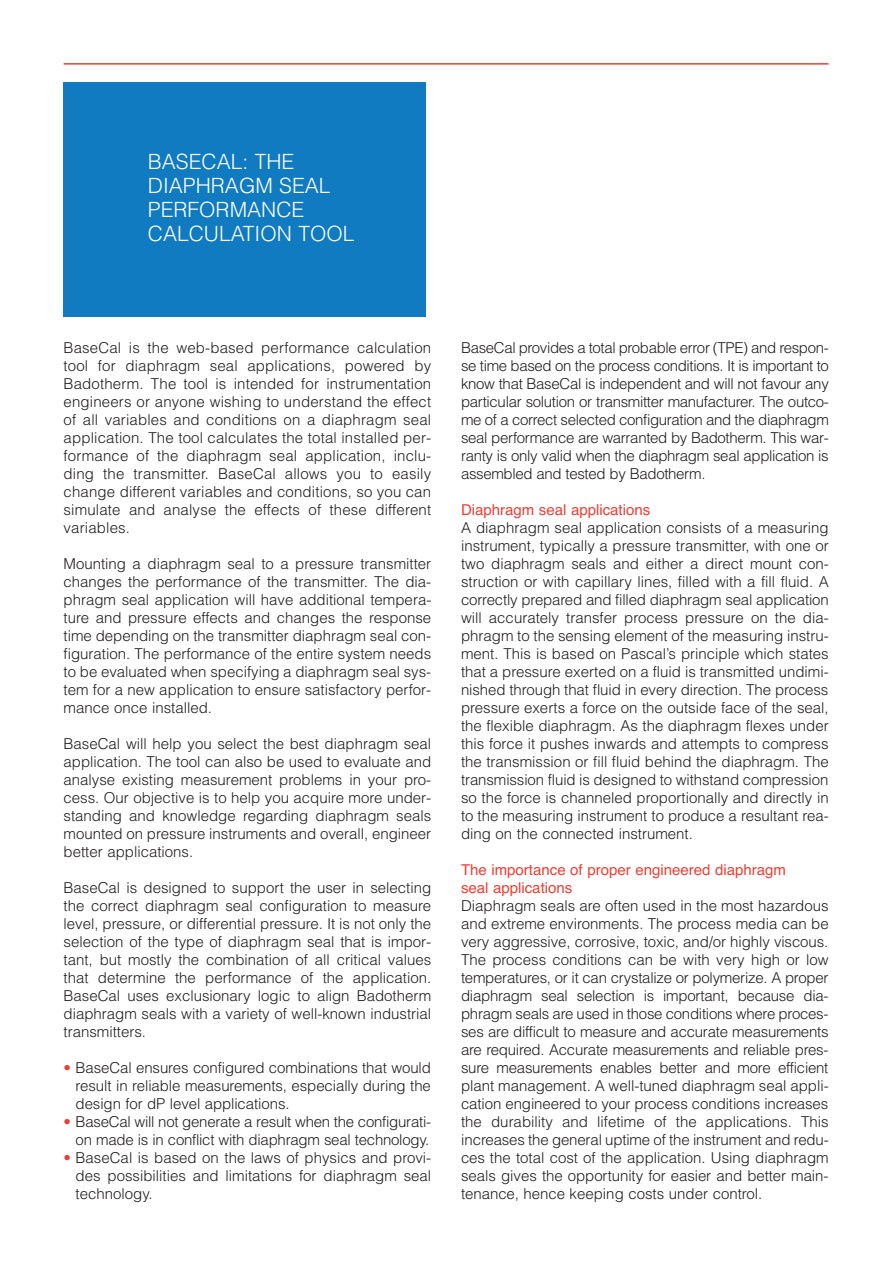
<style>
.page{position:relative;width:893px;height:1263px;background:#fff}
.page>*{position:absolute;margin:0;border:0;box-sizing:border-box;transform-origin:0 0}
.t1{font:300 21px/24px "Helvetica";color:#fff}
.t2{font:300 15px/18px "Helvetica";color:#211d1e;text-align:justify}
.t3{font:15px/18px "Helvetica CE";color:#ee3e34}
.s1{color:#ee3e34}
</style>
<div class="page">
<hr style="left:64px;top:63px;width:764px;height:2px;background:#ee3e34">
<div style="left:64px;top:83px;width:361px;height:234px;background:#107bc1"></div>
<h1 class="t1" style="left:148px;top:149px;width:208px">BASECAL: THE<br>DIAPHRAGM SEAL<br>PERFORMANCE<br>CALCULATION TOOL</h1>
<p class="t2" style="left:64px;top:338px;width:369px">BaseCal is the web-based performance calculation tool for diaphragm seal applications, powered by Badotherm. The tool is intended for instrumentation engineers or anyone wishing to understand the effect of all variables and conditions on a diaphragm seal application. The tool calculates the total installed per&shy;formance of the diaphragm seal application, inclu&shy;ding the transmitter. BaseCal allows you to easily change different variables and conditions, so you can simulate and analyse the effects of these different variables.</p>
<p class="t2" style="left:64px;top:554px;width:369px">Mounting a diaphragm seal to a pressure transmitter changes the performance of the transmitter. The dia&shy;phragm seal application will have additional tempera&shy;ture and pressure effects and changes the response time depending on the transmitter diaphragm seal con&shy;figuration. The performance of the entire system needs to be evaluated when specifying a diaphragm seal sys&shy;tem for a new application to ensure satisfactory perfor&shy;mance once installed.</p>
<p class="t2" style="left:64px;top:734px;width:369px">BaseCal will help you select the best diaphragm seal application. The tool can also be used to evaluate and analyse existing measurement problems in your pro&shy;cess. Our objective is to help you acquire more under&shy;standing and knowledge regarding diaphragm seals mounted on pressure instruments and overall, engineer better applications.</p>
<p class="t2" style="left:64px;top:878px;width:369px">BaseCal is designed to support the user in selecting the correct diaphragm seal configuration to measure level, pressure, or differential pressure. It is not only the selection of the type of diaphragm seal that is impor&shy;tant, but mostly the combination of all critical values that determine the performance of the application.<br>BaseCal uses exclusionary logic to align Badotherm diaphragm seals with a variety of well-known industrial transmitters.</p>
<p class="t2" style="left:76px;top:1058px;width:357px;text-indent:-12px"><span class="s1">•</span> BaseCal ensures configured combinations that would result in reliable measurements, especially during the design for dP level applications.</p>
<p class="t2" style="left:64px;top:1112px;width:369px;text-align:right"><span class="s1">•</span> BaseCal will not generate a result when the configurati&shy;on made is in conflict with diaphragm seal technology.</p>
<p class="t2" style="left:76px;top:1148px;width:357px;text-indent:-12px"><span class="s1">•</span> BaseCal is based on the laws of physics and provi&shy;des possibilities and limitations for diaphragm seal technology.</p>
<p class="t2" style="left:461px;top:338px;width:369px">BaseCal provides a total probable error (TPE) and respon&shy;se time based on the process conditions. It is important to know that BaseCal is independent and will not favour any particular solution or transmitter manufacturer. The outco&shy;me of a correct selected configuration and the diaphragm seal performance are warranted by Badotherm. This war&shy;ranty is only valid when the diaphragm seal application is assembled and tested by Badotherm.</p>
<p class="t3" style="left:461px;top:500px;width:191px">Diaphragm seal applications</p>
<p class="t2" style="left:461px;top:518px;width:369px">A diaphragm seal application consists of a measuring instrument, typically a pressure transmitter, with one or two diaphragm seals and either a direct mount con&shy;struction or with capillary lines, filled with a fill fluid. A correctly prepared and filled diaphragm seal application will accurately transfer process pressure on the dia&shy;phragm to the sensing element of the measuring instru&shy;ment. This is based on Pascal’s principle which states that a pressure exerted on a fluid is transmitted undimi&shy;nished through that fluid in every direction. The process pressure exerts a force on the outside face of the seal, the flexible diaphragm. As the diaphragm flexes under this force it pushes inwards and attempts to compress the transmission or fill fluid behind the diaphragm. The transmission fluid is designed to withstand compression so the force is channeled proportionally and directly in to the measuring instrument to produce a resultant rea&shy;ding on the connected instrument.</p>
<p class="t3" style="left:461px;top:860px;width:326px">The importance of proper engineered diaphragm seal applications</p>
<p class="t2" style="left:461px;top:896px;width:369px">Diaphragm seals are often used in the most hazardous and extreme environments. The process media can be very aggressive, corrosive, toxic, and/or highly viscous.<br>The process conditions can be with very high or low temperatures, or it can crystalize or polymerize. A proper diaphragm seal selection is important, because dia&shy;phragm seals are used in those conditions where proces&shy;ses are difficult to measure and accurate measurements are required. Accurate measurements and reliable pres&shy;sure measurements enables better and more efficient plant management. A well-tuned diaphragm seal appli&shy;cation engineered to your process conditions increases the durability and lifetime of the applications. This increases the general uptime of the instrument and redu&shy;ces the total cost of the application. Using diaphragm seals gives the opportunity for easier and better main&shy;tenance, hence keeping costs under control.</p>
</div>
